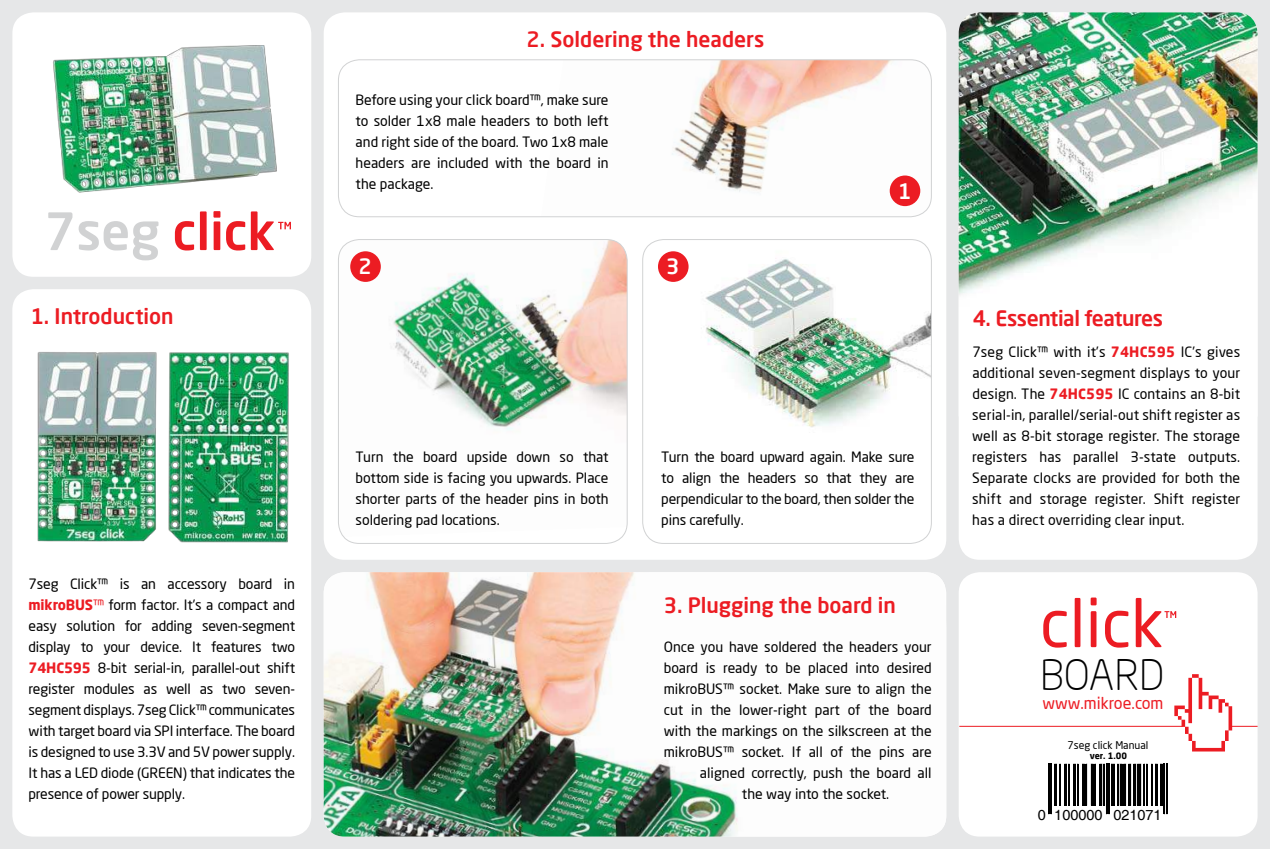
<style>
.page{position:relative;width:1270px;height:849px;background:#fff}
.page>*{position:absolute;margin:0;border:0;box-sizing:border-box;transform-origin:0 0}
.t1{font:65.45px "Neo Sans Pro";color:#ec1c23}
.t2{font:500 50.75px "Neo Sans Pro";color:#ec1c23}
.t3{font:300 41.3px "Neo Sans Pro";color:#000}
.t4{font:500 21px "Neo Sans Pro";color:#ec1c23}
.t5{font:500 21px "Neo Sans Pro";letter-spacing:-.02em;color:#ec1c23}
.t6{font:500 21px "Neo Sans Pro";color:#fff}
.t7{font:16.1px "Neo Sans Pro";color:#ec1c23}
.t8{font:14.53px "Helvetica";color:#000}
.t9{font:14px/21px "Neo Sans Pro";color:#000;text-align:justify}
.t10{font:10.5px "Neo Sans Pro";color:#000}
.t11{font:700 8.75px "Neo Sans Pro";color:#000}
.s1{color:#d1d2d3}
.s2{font-weight:700;color:#ec1c23}
.s3{color:#ec1c23}
</style>
<div class="page">
<div style="left:0;top:0;width:1270px;height:848px;background:#e6e7e8"></div>
<div style="left:12px;top:12px;width:299px;height:265px;background:#fff;border-radius:21px"></div>
<img style="left:53px;top:45px;width:238px;height:177px">
<div style="left:12px;top:289px;width:299px;height:547px;background:#fff;border-radius:21px"></div>
<div style="left:959px;top:12px;width:299px;height:547px;background:#fff;border-radius:21px"></div>
<img style="left:959px;top:12px;width:299px;height:283px">
<img style="left:324px;top:572px;width:622px;height:264px">
<div style="left:324px;top:12px;width:622px;height:547px;background:#fff;border-radius:21px"></div>
<img style="left:338px;top:239px;width:289px;height:297px">
<div style="left:338px;top:239px;width:289px;height:304px;border:1px solid #d1d2d3;border-radius:21px"></div>
<img style="left:672px;top:61px;width:259px;height:156px">
<div style="left:338px;top:59px;width:594px;height:158px;border:1px solid #d1d2d3;border-radius:21px"></div>
<img style="left:643px;top:239px;width:288px;height:304px">
<div style="left:642px;top:239px;width:290px;height:304px;border:1px solid #d1d2d3;border-radius:21px"></div>
<div style="left:350px;top:251px;width:31px;height:31px;background:#ec1c23;border-radius:50%"></div>
<div style="left:658px;top:251px;width:31px;height:31px;background:#ec1c23;border-radius:50%"></div>
<div style="left:890px;top:175px;width:30px;height:31px;background:#ec1c23;border-radius:50%"></div>
<svg style="left:278px;top:222px;width:13px;height:7px"></svg>
<div style="left:959px;top:572px;width:299px;height:264px;background:#fff;border-radius:21px"></div>
<svg style="left:1164px;top:611px;width:12px;height:6px"></svg>
<hr style="left:1048px;top:763px;width:1px;height:50px;background:#000">
<hr style="left:1051px;top:763px;width:1px;height:50px;background:#000">
<hr style="left:1054px;top:763px;width:3px;height:42px;background:#000">
<hr style="left:1059px;top:763px;width:2px;height:42px;background:#000">
<hr style="left:1064px;top:763px;width:3px;height:42px;background:#000">
<hr style="left:1068px;top:763px;width:1px;height:42px;background:#000">
<hr style="left:1073px;top:763px;width:3px;height:42px;background:#000">
<hr style="left:1077px;top:763px;width:1px;height:42px;background:#000">
<hr style="left:1082px;top:763px;width:3px;height:42px;background:#000">
<hr style="left:1086px;top:763px;width:1px;height:42px;background:#000">
<hr style="left:1091px;top:763px;width:2px;height:42px;background:#000">
<hr style="left:1095px;top:763px;width:1px;height:42px;background:#000">
<hr style="left:1100px;top:763px;width:2px;height:42px;background:#000">
<hr style="left:1103px;top:763px;width:2px;height:42px;background:#000">
<hr style="left:1106px;top:763px;width:1px;height:50px;background:#000">
<hr style="left:1108px;top:763px;width:2px;height:50px;background:#000">
<hr style="left:1111px;top:763px;width:4px;height:42px;background:#000">
<hr style="left:1117px;top:763px;width:1px;height:42px;background:#000">
<hr style="left:1120px;top:763px;width:2px;height:42px;background:#000">
<hr style="left:1124px;top:763px;width:2px;height:42px;background:#000">
<hr style="left:1129px;top:763px;width:2px;height:42px;background:#000">
<hr style="left:1134px;top:763px;width:2px;height:42px;background:#000">
<hr style="left:1137px;top:763px;width:4px;height:42px;background:#000">
<hr style="left:1144px;top:763px;width:1px;height:42px;background:#000">
<hr style="left:1146px;top:763px;width:1px;height:42px;background:#000">
<hr style="left:1151px;top:763px;width:1px;height:42px;background:#000">
<hr style="left:1155px;top:763px;width:2px;height:42px;background:#000">
<hr style="left:1160px;top:763px;width:2px;height:42px;background:#000">
<hr style="left:1164px;top:763px;width:1px;height:50px;background:#000">
<hr style="left:1166px;top:763px;width:1px;height:50px;background:#000">
<hr style="left:959px;top:725px;width:224px;height:1px;background:#ec1c23">
<svg style="left:1174px;top:674px;width:84px;height:77px"></svg>
<img style="left:168px;top:352px;width:121px;height:191px">
<img style="left:37px;top:352px;width:120px;height:190px">
<h2 class="t2" style="left:44px;top:211px;width:233px"><span class="s1">7seg</span> click</h2>
<h3 class="t4" style="left:31px;top:307px;width:144px">1. Introduction</h3>
<p class="t9" style="left:29px;top:574px;width:268px">7seg Click™ is an accessory board in <span class="s2">mikroBUS</span><span class="s3">™</span> form factor. It’s a compact and easy solution for adding seven-segment display to your device. It features two <span class="s2">74HC595</span> 8-bit serial-in, parallel-out shift register modules as well as two seven&shy;segment displays. 7seg Click™ communicates with target board via SPI interface. The board is designed to use 3.3V and 5V power supply.<br>It has a LED diode (GREEN) that indicates the presence of power supply.</p>
<h3 class="t4" style="left:527px;top:30px;width:239px">2. Soldering the headers</h3>
<p class="t9" style="left:356px;top:91px;width:255px">Before using your click board™, make sure to solder 1x8 male headers to both left and right side of the board. Two 1x8 male headers are included with the board in the package.</p>
<h3 class="t6" style="left:359px;top:258px;width:15px">2</h3>
<h3 class="t6" style="left:666px;top:258px;width:15px">3</h3>
<h3 class="t6" style="left:898px;top:182px;width:15px">1</h3>
<p class="t9" style="left:356px;top:448px;width:254px">Turn the board upside down so that bottom side is facing you upwards. Place shorter parts of the header pins in both soldering pad locations.</p>
<p class="t9" style="left:661px;top:448px;width:255px">Turn the board upward again. Make sure to align the headers so that they are perpendicular to the board, then solder the pins carefully.</p>
<h3 class="t4" style="left:664px;top:596px;width:234px">3. Plugging the board in</h3>
<p class="t9" style="left:664px;top:637px;width:269px">Once you have soldered the headers your</p>
<p class="t9" style="left:664px;top:658px;width:269px">board is ready to be placed into desired</p>
<p class="t9" style="left:664px;top:679px;width:269px">mikroBUS™ socket. Make sure to align the</p>
<p class="t9" style="left:664px;top:700px;width:269px">cut in the lower-right part of the board</p>
<p class="t9" style="left:664px;top:721px;width:269px">with the markings on the silkscreen at the</p>
<p class="t9" style="left:664px;top:742px;width:269px">mikroBUS™ socket. If all of the pins are</p>
<p class="t9" style="left:700px;top:763px;width:233px">aligned correctly, push the board all</p>
<p class="t9" style="left:742px;top:784px;width:149px">the way into the socket.</p>
<h3 class="t5" style="left:973px;top:309px;width:192px">4. Essential features</h3>
<p class="t9" style="left:972px;top:343px;width:269px">7seg Click™ with it’s <span class="s2">74HC595</span> IC’s gives additional seven-segment displays to your design. The <span class="s2">74HC595</span> IC contains an 8-bit serial-in, parallel/serial-out shift register as well as 8-bit storage register. The storage registers has parallel 3-state outputs.<br>Separate clocks are provided for both the shift and storage register. Shift register has a direct overriding clear input.</p>
<h1 class="t1" style="left:1040px;top:597px;width:125px">click</h1>
<h3 class="t3" style="left:1040px;top:651px;width:126px">BOARD</h3>
<p class="t7" style="left:1042px;top:697px;width:122px">www.mikroe.com</p>
<p class="t10" style="left:1068px;top:740px;width:82px">7seg click Manual</p>
<p class="t11" style="left:1090px;top:750px;width:39px">ver. 1.00</p>
<p class="t8" style="left:1038px;top:805px;width:125px">0 100000 021071</p>
</div>
